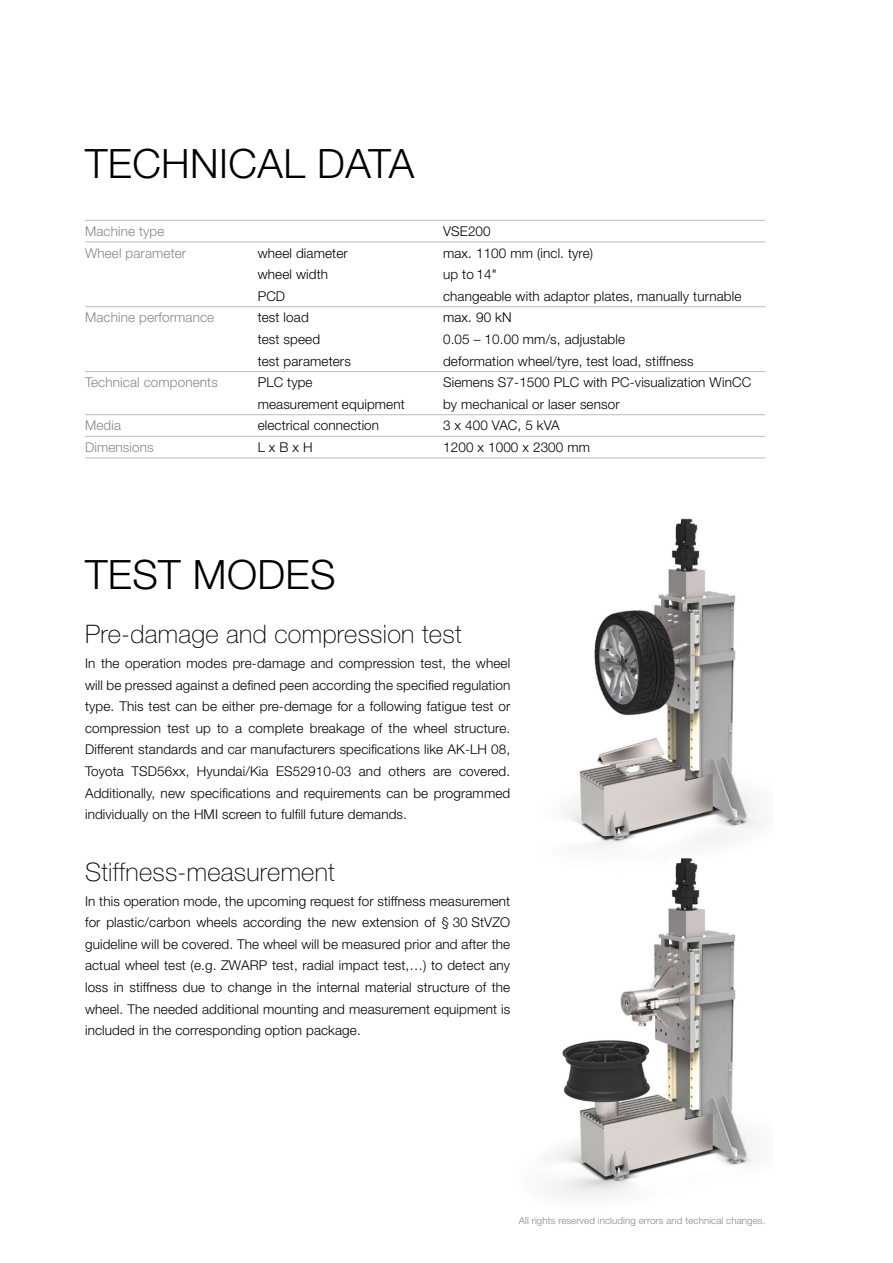
<style>
.page{position:relative;width:893px;height:1263px;background:#fff}
.page>*{position:absolute;margin:0;border:0;box-sizing:border-box;transform-origin:0 0}
.t1{font:300 40.5px "Helvetica Neue LT Std";letter-spacing:.01em;color:#000}
.t2{font:100 25.5px "Helvetica Neue LT Std";letter-spacing:.01em;color:#000}
.t3{font:300 13.5px/21.6px "Helvetica Neue LT Std";letter-spacing:.01em;color:#000}
.t4{font:300 13.5px/21.6px "Helvetica Neue LT Std";letter-spacing:.01em;color:#878787}
.t5{font:300 9.75px "Helvetica Neue LT Std";letter-spacing:.01em;color:#878787}
</style>
<div class="page">
<hr style="left:85px;top:220px;width:680px;height:1px;background:#bcbcbc">
<hr style="left:85px;top:242px;width:680px;height:1px;background:#bcbcbc">
<hr style="left:85px;top:306px;width:680px;height:1px;background:#bcbcbc">
<hr style="left:85px;top:371px;width:680px;height:1px;background:#bcbcbc">
<hr style="left:85px;top:414px;width:680px;height:1px;background:#bcbcbc">
<hr style="left:85px;top:436px;width:680px;height:1px;background:#bcbcbc">
<hr style="left:85px;top:458px;width:680px;height:1px;background:#bcbcbc">
<img style="left:550px;top:518px;width:210px;height:678px">
<img style="left:550px;top:836px;width:116px;height:48px">
<h1 class="t1" style="left:85px;top:139px;width:331px">TECHNICAL DATA</h1>
<p class="t4" style="left:85px;top:220px;width:103px">Machine type<br>Wheel parameter</p>
<p class="t4" style="left:85px;top:306px;width:131px">Machine performance</p>
<p class="t4" style="left:85px;top:371px;width:134px">Technical components</p>
<p class="t4" style="left:85px;top:414px;width:70px">Media<br>Dimensions</p>
<p class="t3" style="left:258px;top:242px;width:149px">wheel diameter<br>wheel width<br>PCD<br>test load<br>test speed<br>test parameters<br>PLC type<br>measurement equipment electrical connection<br>L x B x H</p>
<p class="t3" style="left:443px;top:220px;width:310px">VSE200<br>max. 1100 mm (incl. tyre)<br>up to 14"<br>changeable with adaptor plates, manually turnable max. 90 kN<br>0.05 – 10.00 mm/s, adjustable<br>deformation wheel/tyre, test load, stiffness<br>Siemens S7-1500 PLC with PC-visualization WinCC by mechanical or laser sensor<br>3 x 400 VAC, 5 kVA<br>1200 x 1000 x 2300 mm</p>
<h1 class="t1" style="left:85px;top:550px;width:252px">TEST MODES</h1>
<h2 class="t2" style="left:85px;top:619px;width:378px">Pre-damage and compression test</h2>
<p class="t3" style="left:85px;top:652px;width:427px;text-align:justify">In the operation modes pre-damage and compression test, the wheel will be pressed against a defined peen according the specified regulation type. This test can be either pre-demage for a following fatigue test or compression test up to a complete breakage of the wheel structure.<br>Different standards and car manufacturers specifications like AK-LH 08, Toyota TSD56xx, Hyundai/Kia ES52910-03 and others are covered.<br>Additionally, new specifications and requirements can be programmed individually on the HMI screen to fulfill future demands.</p>
<h2 class="t2" style="left:85px;top:857px;width:251px">Stiffness-measurement</h2>
<p class="t3" style="left:85px;top:890px;width:427px;text-align:justify">In this operation mode, the upcoming request for stiffness measurement for plastic/carbon wheels according the new extension of § 30 StVZO guideline will be covered. The wheel will be measured prior and after the actual wheel test (e.g. ZWARP test, radial impact test,…) to detect any loss in stiffness due to change in the internal material structure of the wheel. The needed additional mounting and measurement equipment is included in the corresponding option package.</p>
<p class="t5" style="left:519px;top:1215px;width:248px">All rights reserved including errors and technical changes.</p>
</div>
